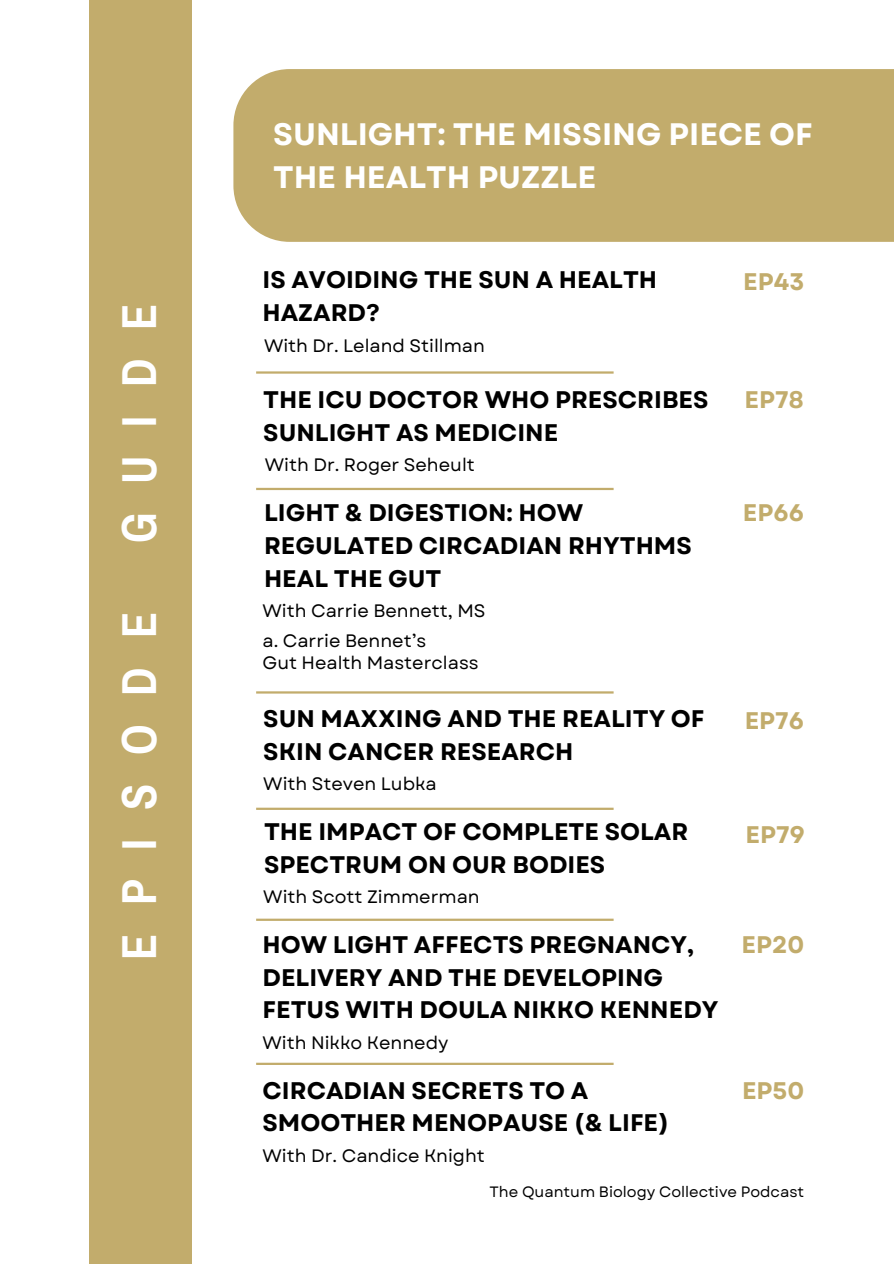
<style>
.page{position:relative;width:894px;height:1264px;background:#fff}
.page>*{position:absolute;margin:0;border:0;box-sizing:border-box;transform-origin:0 0}
.t1{font:700 48px "Archivo Narrow";letter-spacing:.6em;color:#fff}
.t2{font:700 31.05px/42.8px "Garet";color:#fff}
.t3{font:700 24px/32.7px "Garet";color:#000}
.t4{font:700 24px "Garet";color:#c2ac6c}
.t5{font:18px/22.5px "Garet";color:#000}
.t6{font:15px "Garet";color:#000}
</style>
<div class="page">
<div style="left:89px;top:0;width:102px;height:1263px;background:#c2ac6c"></div>
<div style="left:233px;top:69px;width:660px;height:173px;background:#c2ac6c"></div>
<hr style="left:256px;top:807px;width:357px;height:3px;background:#c2ac6c">
<hr style="left:256px;top:371px;width:357px;height:2px;background:#c2ac6c">
<hr style="left:256px;top:691px;width:357px;height:2px;background:#c2ac6c">
<hr style="left:256px;top:918px;width:357px;height:2px;background:#c2ac6c">
<hr style="left:256px;top:1062px;width:357px;height:2px;background:#c2ac6c">
<hr style="left:256px;top:488px;width:357px;height:2px;background:#c2ac6c">
<h1 class="t1" style="left:114px;top:543px;width:241px;rotate:-90deg">GUIDE</h1>
<h1 class="t1" style="left:114px;top:959px;width:349px;rotate:-90deg">EPISODE</h1>
<h4 class="t2" style="left:273px;top:113px;width:541px">SUNLIGHT: THE MISSING PIECE OF<br>THE HEALTH PUZZLE</h4>
<h2 class="t3" style="left:262px;top:263px;width:396px">IS AVOIDING THE SUN A HEALTH<br>HAZARD?</h2>
<h3 class="t4" style="left:743px;top:264px;width:62px">EP43</h3>
<p class="t5" style="left:264px;top:334px;width:222px">With Dr. Leland Stillman</p>
<h4 class="t3" style="left:263px;top:383px;width:446px">THE ICU DOCTOR WHO PRESCRIBES<br>SUNLIGHT AS MEDICINE</h4>
<h3 class="t4" style="left:744px;top:382px;width:60px">EP78</h3>
<p class="t5" style="left:265px;top:454px;width:211px">With Dr. Roger Seheult</p>
<h3 class="t3" style="left:264px;top:496px;width:429px">LIGHT &amp; DIGESTION: HOW<br>REGULATED CIRCADIAN RHYTHMS<br>HEAL THE GUT</h3>
<p class="t4" style="left:742px;top:495px;width:63px">EP66</p>
<h4 class="t5" style="left:262px;top:599px;width:224px">With Carrie Bennett, MS</h4>
<h4 class="t5" style="left:262px;top:629px;width:217px">a. Carrie Bennet’s<br>Gut Health Masterclass</h4>
<h3 class="t3" style="left:263px;top:702px;width:442px">SUN MAXXING AND THE REALITY OF<br>SKIN CANCER RESEARCH</h3>
<p class="t4" style="left:744px;top:703px;width:61px">EP76</p>
<h4 class="t5" style="left:263px;top:772px;width:175px">With Steven Lubka</h4>
<h3 class="t3" style="left:264px;top:815px;width:425px">THE IMPACT OF COMPLETE SOLAR<br>SPECTRUM ON OUR BODIES</h3>
<p class="t4" style="left:745px;top:817px;width:61px">EP79</p>
<h4 class="t5" style="left:263px;top:886px;width:218px">With Scott Zimmerman</h4>
<p class="t3" style="left:262px;top:928px;width:433px">HOW LIGHT AFFECTS PREGNANCY,</p>
<h3 class="t4" style="left:741px;top:927px;width:64px">EP20</h3>
<p class="t3" style="left:262px;top:961px;width:457px">DELIVERY AND THE DEVELOPING<br>FETUS WITH DOULA NIKKO KENNEDY</p>
<h4 class="t5" style="left:262px;top:1031px;width:187px">With Nikko Kennedy</h4>
<h3 class="t3" style="left:262px;top:1074px;width:408px">CIRCADIAN SECRETS TO A<br>SMOOTHER MENOPAUSE (&amp; LIFE)</h3>
<p class="t4" style="left:741px;top:1072px;width:64px">EP50</p>
<h4 class="t5" style="left:262px;top:1144px;width:224px">With Dr. Candice Knight</h4>
<p class="t6" style="left:489px;top:1180px;width:316px">The Quantum Biology Collective Podcast</p>
</div>
